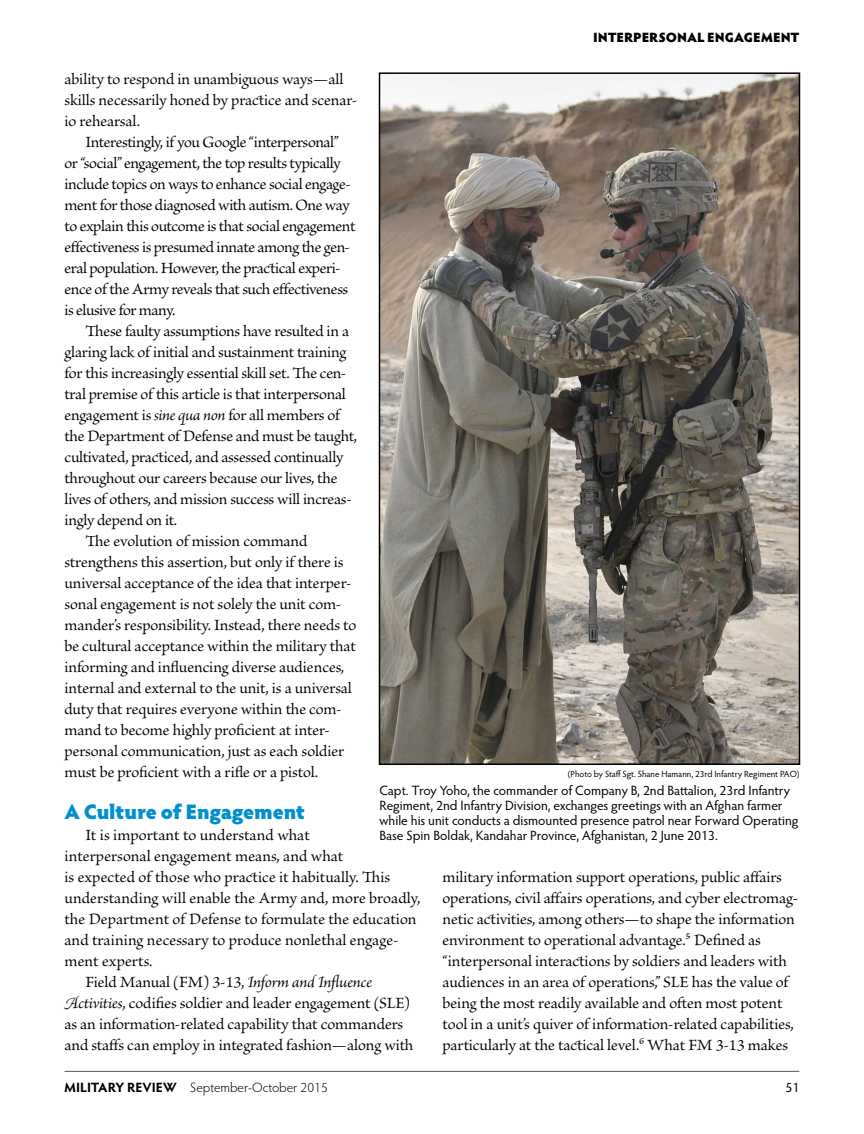
<style>
.page{position:relative;width:864px;height:1134px;background:#fff}
.page>*{position:absolute;margin:0;border:0;box-sizing:border-box;transform-origin:0 0}
.t1{font:900 21px "Hypatia Sans Pro";letter-spacing:-.01em;color:#0090ce}
.t2{font:16.5px/21px "Brioso Pro";letter-spacing:-.01em;color:#000}
.t3{font:16.5px/21px "Brioso Pro";letter-spacing:-.03em;color:#000}
.t4{font:13.5px/15px "Hypatia Sans Pro";letter-spacing:-.005em;color:#000}
.t5{font:300 13.5px "Hypatia Sans Pro";color:#000}
.t6{font:900 13.5px "Hypatia Sans Pro";letter-spacing:-.005em;color:#000}
.t7{font:9px "Hypatia Sans Pro";letter-spacing:-.005em;color:#000}
.s1{font-style:italic}
.s2{font-weight:700}
</style>
<div class="page">
<hr style="left:65px;top:1071px;width:734px;height:1px;background:#58595b">
<img style="left:382px;top:75px;width:415px;height:687px">
<div style="left:379px;top:72px;width:421px;height:693px;border:2px solid #000"></div>
<p class="t6" style="left:593px;top:27px;width:208px">INTERPERSONAL ENGAGEMENT</p>
<p class="t2" style="left:64px;top:69px;width:294px">ability to respond in unambiguous ways—all skills necessarily honed by practice and scenar&shy;io rehearsal.</p>
<p class="t3" style="left:64px;top:132px;width:293px;text-indent:21px">Interestingly, if you Google “interpersonal” or “social” engagement, the top results typically include topics on ways to enhance social engage&shy;ment for those diagnosed with autism. One way to explain this outcome is that social engagement effectiveness is presumed innate among the gen&shy;eral population. However, the practical experi&shy;ence of the Army reveals that such effectiveness is elusive for many.</p>
<p class="t2" style="left:86px;top:321px;width:265px">These faulty assumptions have resulted in a</p>
<p class="t2" style="left:64px;top:342px;width:283px">glaring lack of initial and sustainment training</p>
<p class="t2" style="left:64px;top:363px;width:284px">for this increasingly essential skill set. The cen-</p>
<p class="t2" style="left:64px;top:384px;width:283px">tral premise of this article is that interpersonal</p>
<p class="t2" style="left:64px;top:405px;width:277px">engagement is <span class="s1">sine qua non</span> for all members of</p>
<p class="t2" style="left:64px;top:426px;width:294px">the Department of Defense and must be taught,</p>
<p class="t2" style="left:64px;top:447px;width:280px">cultivated, practiced, and assessed continually</p>
<p class="t2" style="left:64px;top:468px;width:274px">throughout our careers because our lives, the</p>
<p class="t2" style="left:64px;top:489px;width:289px">lives of others, and mission success will increas-</p>
<p class="t2" style="left:64px;top:510px;width:114px">ingly depend on it.</p>
<p class="t2" style="left:86px;top:531px;width:224px">The evolution of mission command</p>
<p class="t2" style="left:64px;top:552px;width:281px">strengthens this assertion, but only if there is</p>
<p class="t2" style="left:64px;top:573px;width:289px">universal acceptance of the idea that interper-</p>
<p class="t2" style="left:64px;top:594px;width:278px">sonal engagement is not solely the unit com-</p>
<p class="t2" style="left:64px;top:615px;width:293px">mander’s responsibility. Instead, there needs to</p>
<p class="t2" style="left:64px;top:636px;width:293px">be cultural acceptance within the military that</p>
<p class="t2" style="left:64px;top:657px;width:281px">informing and influencing diverse audiences,</p>
<p class="t2" style="left:64px;top:678px;width:289px">internal and external to the unit, is a universal</p>
<p class="t2" style="left:64px;top:699px;width:279px">duty that requires everyone within the com-</p>
<p class="t2" style="left:64px;top:720px;width:267px">mand to become highly proficient at inter-</p>
<p class="t2" style="left:64px;top:741px;width:281px">personal communication, just as each soldier</p>
<p class="t2" style="left:64px;top:762px;width:255px">must be proficient with a rifle or a pistol.</p>
<p class="t1" style="left:64px;top:796px;width:242px">A Culture of Engagement</p>
<p class="t2" style="left:86px;top:825px;width:226px">It is important to understand what</p>
<p class="t2" style="left:64px;top:846px;width:280px">interpersonal engagement means, and what</p>
<p class="t2" style="left:64px;top:867px;width:327px">is expected of those who practice it habitually. This</p>
<p class="t2" style="left:64px;top:888px;width:357px">understanding will enable the Army and, more broadly,</p>
<p class="t2" style="left:64px;top:909px;width:354px">the Department of Defense to formulate the education</p>
<p class="t2" style="left:64px;top:930px;width:336px">and training necessary to produce nonlethal engage-</p>
<p class="t2" style="left:64px;top:951px;width:89px">ment experts.</p>
<p class="t2" style="left:85px;top:972px;width:288px">Field Manual (FM) 3-13, <span class="s1">Inform and Influence</span></p>
<p class="t2" style="left:64px;top:993px;width:347px"><span class="s1">Activities</span>, codifies soldier and leader engagement (SLE)</p>
<p class="t2" style="left:64px;top:1014px;width:340px">as an information-related capability that commanders</p>
<p class="t2" style="left:64px;top:1035px;width:351px">and staffs can employ in integrated fashion—along with</p>
<p class="t7" style="left:568px;top:768px;width:233px">(Photo by Staff Sgt. Shane Hamann, 23rd Infantry Regiment PAO)</p>
<p class="t4" style="left:380px;top:782px;width:421px">Capt. Troy Yoho, the commander of Company B, 2nd Battalion, 23rd Infantry Regiment, 2nd Infantry Division, exchanges greetings with an Afghan farmer while his unit conducts a dismounted presence patrol near Forward Operating Base Spin Boldak, Kandahar Province, Afghanistan, 2 June 2013.</p>
<p class="t2" style="left:442px;top:867px;width:357px">military information support operations, public affairs operations, civil affairs operations, and cyber electromag&shy;netic activities, among others—to shape the information environment to operational advantage.5 Defined as “interpersonal interactions by soldiers and leaders with audiences in an area of operations,” SLE has the value of being the most readily available and often most potent tool in a unit’s quiver of information-related capabilities, particularly at the tactical level.6 What FM 3-13 makes</p>
<p class="t5" style="left:64px;top:1079px;width:265px"><span class="s2">MILITARY REVIEW</span> September-October 2015</p>
<p class="t4" style="left:786px;top:1079px;width:15px">51</p>
</div>
